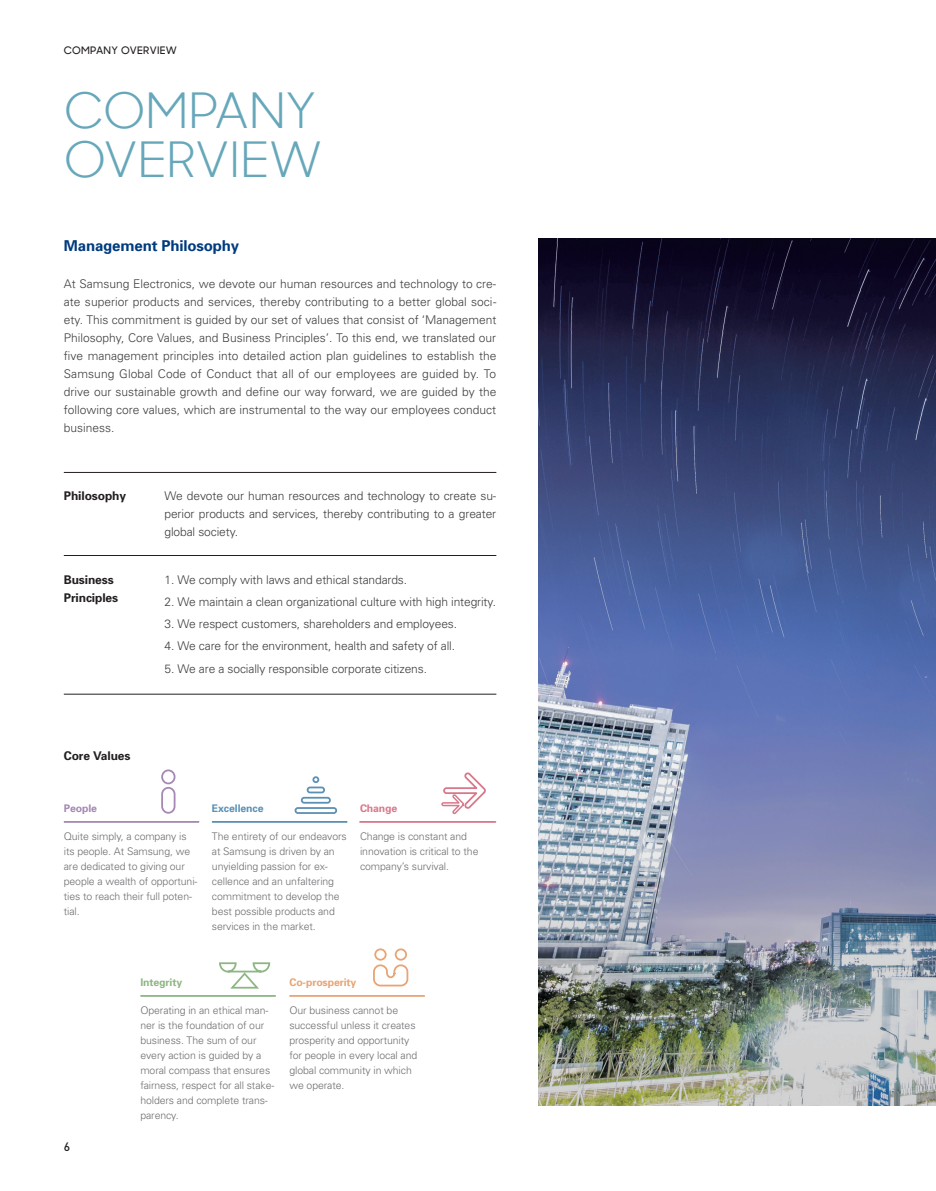
<style>
.page{position:relative;width:936px;height:1191px;background:#fff}
.page>*{position:absolute;margin:0;border:0;box-sizing:border-box;transform-origin:0 0}
.t1{font:49.5px/48.9px "Samsung Sharp Sans";color:#66a7ba}
.t2{font:700 15px "Univers";letter-spacing:-.01em;color:#013b7f}
.t3{font:300 12px/18px "Univers";letter-spacing:-.01em;color:#3e3e3f;text-align:justify}
.t4{font:700 12px/18px "Univers";letter-spacing:-.01em;color:#231f20}
.t5{font:500 12px "DIN";color:#231f20}
.t6{font:300 10.5px/15px "Univers";letter-spacing:-.01em;color:#6c6d70}
.t7{font:500 10.5px "Samsung Sharp Sans";letter-spacing:.03em;color:#231f20}
.t8{font:700 10.5px "Univers";letter-spacing:-.01em;color:#e8a474}
.t9{font:700 10.5px "Univers";letter-spacing:-.01em;color:#5b90b6}
.t10{font:700 10.5px "Univers";letter-spacing:-.01em;color:#8db683}
.t11{font:700 10.5px "Univers";letter-spacing:-.01em;color:#a588b4}
.t12{font:700 10.5px "Univers";letter-spacing:-.01em;color:#d8788b}
</style>
<div class="page">
<svg style="left:161px;top:769px;width:15px;height:45px"></svg>
<hr style="left:64px;top:821px;width:135px;height:1px;background:#a588b4">
<svg style="left:441px;top:772px;width:45px;height:42px"></svg>
<hr style="left:360px;top:821px;width:135px;height:1px;background:#d8788b">
<svg style="left:294px;top:776px;width:44px;height:38px"></svg>
<hr style="left:212px;top:821px;width:135px;height:1px;background:#5b90b6">
<svg style="left:219px;top:962px;width:52px;height:27px"></svg>
<hr style="left:140px;top:995px;width:136px;height:1px;background:#8db683">
<svg style="left:373px;top:948px;width:36px;height:39px"></svg>
<hr style="left:289px;top:995px;width:136px;height:1px;background:#e8a474">
<hr style="left:64px;top:472px;width:432px;height:1px;background:#231f20">
<hr style="left:64px;top:555px;width:432px;height:1px;background:#231f20">
<hr style="left:64px;top:694px;width:432px;height:1px;background:#231f20">
<img style="left:538px;top:238px;width:397px;height:868px">
<p class="t7" style="left:64px;top:43px;width:17px">COMPANY</p>
<p class="t7" style="left:121px;top:43px;width:57px">OVERVIEW</p>
<h1 class="t1" style="left:64px;top:84px;width:260px">COMPANY<br>OVERVIEW</h1>
<p class="t2" style="left:64px;top:236px;width:177px">Management Philosophy</p>
<p class="t3" style="left:64px;top:274px;width:434px">At Samsung Electronics, we devote our human resources and technology to cre&shy;ate superior products and services, thereby contributing to a better global soci&shy;ety. This commitment is guided by our set of values that consist of ‘Management Philosophy, Core Values, and Business Principles’. To this end, we translated our five management principles into detailed action plan guidelines to establish the Samsung Global Code of Conduct that all of our employees are guided by. To drive our sustainable growth and define our way forward, we are guided by the following core values, which are instrumental to the way our employees conduct business.</p>
<p class="t4" style="left:64px;top:486px;width:64px">Philosophy</p>
<p class="t4" style="left:64px;top:570px;width:56px">Business<br>Principles</p>
<p class="t4" style="left:64px;top:746px;width:68px">Core Values</p>
<p class="t3" style="left:164px;top:486px;width:333px">We devote our human resources and technology to create su&shy;perior products and services, thereby contributing to a greater global society.</p>
<p class="t3" style="left:164px;top:570px;width:244px">1. We comply with laws and ethical standards.</p>
<p class="t3" style="left:164px;top:592px;width:333px">2. We maintain a clean organizational culture with high integrity.</p>
<p class="t3" style="left:164px;top:614px;width:294px">3. We respect customers, shareholders and employees.</p>
<p class="t3" style="left:164px;top:637px;width:292px">4. We care for the environment, health and safety of all.</p>
<p class="t3" style="left:164px;top:659px;width:264px">5. We are a socially responsible corporate citizens.</p>
<p class="t11" style="left:64px;top:801px;width:35px">People</p>
<p class="t6" style="left:64px;top:828px;width:135px">Quite simply, a company is its people. At Samsung, we are dedicated to giving our people a wealth of opportuni&shy;ties to reach their full poten&shy;tial.</p>
<p class="t9" style="left:212px;top:801px;width:53px">Excellence</p>
<p class="t6" style="left:212px;top:828px;width:136px">The entirety of our endeavors at Samsung is driven by an unyielding passion for ex&shy;cellence and an unfaltering commitment to develop the best possible products and services in the market.</p>
<p class="t12" style="left:360px;top:801px;width:39px">Change</p>
<p class="t6" style="left:360px;top:828px;width:120px">Change is constant and innovation is critical to the company’s survival.</p>
<p class="t5" style="left:64px;top:1138px;width:8px">6</p>
<p class="t10" style="left:140px;top:975px;width:43px">Integrity</p>
<p class="t6" style="left:140px;top:1002px;width:135px">Operating in an ethical man&shy;ner is the foundation of our business. The sum of our every action is guided by a moral compass that ensures fairness, respect for all stake&shy;holders and complete trans&shy;parency.</p>
<p class="t8" style="left:289px;top:975px;width:69px">Co-prosperity</p>
<p class="t6" style="left:289px;top:1002px;width:129px">Our business cannot be successful unless it creates prosperity and opportunity for people in every local and global community in which we operate.</p>
</div>
